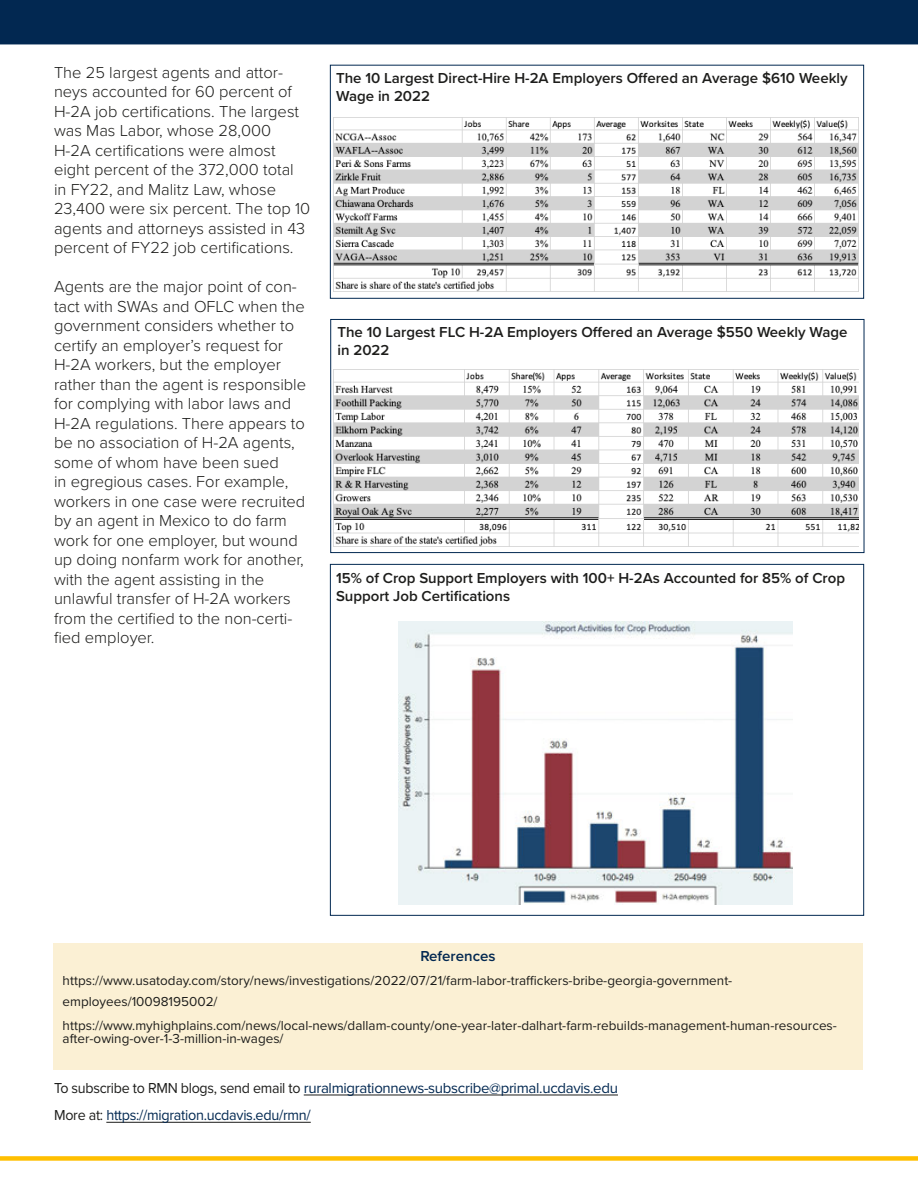
<style>
.page{position:relative;width:918px;height:1188px;background:#fff}
.page>*{position:absolute;margin:0;border:0;box-sizing:border-box;transform-origin:0 0}
.t1{font:300 16.5px/19.5px "Proxima Nova";color:#1d1d1b}
.t2{font:600 15px/18px "Proxima Nova";color:#1d1d1b}
.t3{font:15px/27.3px "Proxima Nova";letter-spacing:-.02em;color:#022851}
.t4{font:600 15px "Proxima Nova";color:#022851}
.t5{font:13.5px/20.2px "Proxima Nova";color:#1d1d1b}
.s1{color:#1d1d1b}
</style>
<div class="page">
<div style="left:53px;top:944px;width:810px;height:126px;background:#fbf0d4"></div>
<div style="left:0;top:1156px;width:918px;height:5px;background:#ffbf00"></div>
<hr style="left:304px;top:1095px;width:314px;height:1px;background:#1d1d1b">
<hr style="left:106px;top:1122px;width:205px;height:1px;background:#1d1d1b">
<div style="left:0;top:0;width:918px;height:44px;background:#022851"></div>
<img style="left:333px;top:117px;width:525px;height:175px">
<div style="left:330px;top:65px;width:534px;height:234px;border:1px solid #022851"></div>
<img style="left:333px;top:370px;width:525px;height:177px">
<div style="left:330px;top:319px;width:534px;height:234px;border:1px solid #022851"></div>
<img style="left:398px;top:621px;width:394px;height:284px">
<p class="t1" style="left:54px;top:62px;width:258px">The 25 largest agents and attor&shy;neys accounted for 60 percent of<br>H-2A job certifcations. The largest was Mas Labor, whose 28,000<br>H-2A certifcations were almost eight percent of the 372,000 total in FY22, and Malitz Law, whose<br>23,400 were six percent. The top 10 agents and attorneys assisted in 43 percent of FY22 job certifcations.</p>
<p class="t1" style="left:54px;top:276px;width:244px">Agents are the major point of con-</p>
<p class="t1" style="left:54px;top:296px;width:254px">tact with SWAs and OFLC when the government considers whether to certify an employer’s request for<br>H-2A workers, but the employer rather than the agent is responsible for complying with labor laws and<br>H-2A regulations. There appears to be no association of H-2A agents, some of whom have been sued<br>in egregious cases. For example, workers in one case were recruited by an agent in Mexico to do farm work for one employer, but wound up doing nonfarm work for another, with the agent assisting in the unlawful transfer of H-2A workers from the certifed to the non-certi&shy;fed employer.</p>
<p class="t2" style="left:336px;top:68px;width:513px">The 10 Largest Direct-Hire H-2A Employers Ofered an Average $610 Weekly<br>Wage in 2022</p>
<p class="t2" style="left:337px;top:322px;width:512px">The 10 Largest FLC H-2A Employers Ofered an Average $550 Weekly Wage in 2022</p>
<p class="t2" style="left:336px;top:569px;width:511px">15% of Crop Support Employers with 100+ H-2As Accounted for 85% of Crop<br>Support Job Certifcations</p>
<h5 class="t4" style="left:420px;top:945px;width:77px">References</h5>
<p class="t5" style="left:63px;top:970px;width:671px">https://www.usatoday.com/story/news/investigations/2022/07/21/farm-labor-trafckers-bribe-georgia-government&shy;employees/10098195002/</p>
<p class="t5" style="left:63px;top:1018px;width:776px;line-height:13.5px">https://www.myhighplains.com/news/local-news/dallam-county/one-year-later-dalhart-farm-rebuilds-management-human-resources&shy;after-owing-over-1-3-million-in-wages/</p>
<p class="t3" style="left:54px;top:1073px;width:565px"><span class="s1">To subscribe to RMN blogs, send email to</span> ruralmigrationnews-subscribe@primal.ucdavis.edu<br><span class="s1">More at:</span> https://migration.ucdavis.edu/rmn/</p>
</div>
